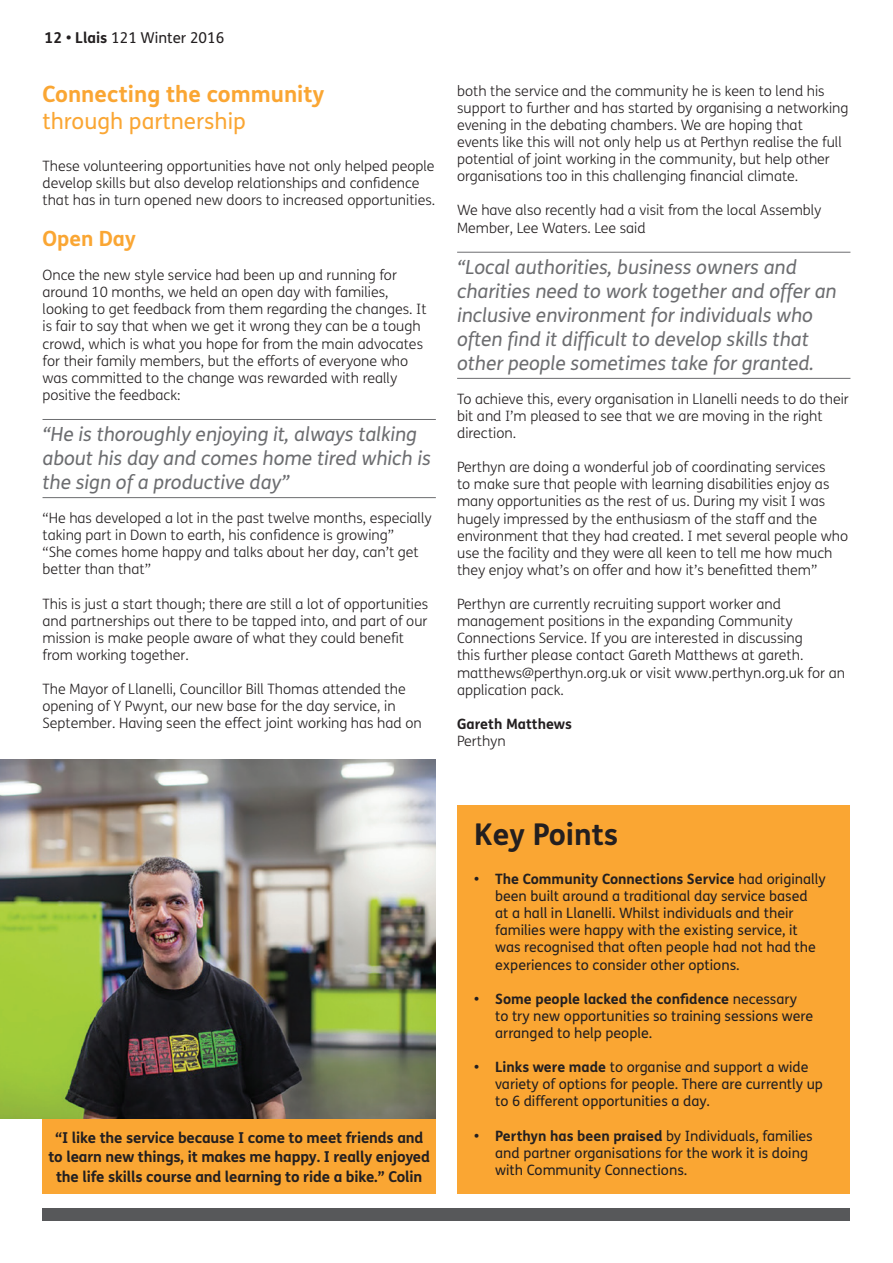
<style>
.page{position:relative;width:893px;height:1263px;background:#fff}
.page>*{position:absolute;margin:0;border:0;box-sizing:border-box;transform-origin:0 0}
.t1{font:700 30px "FS Mencap";color:#231f20}
.intro_para{font:700 22.5px "FS Mencap";color:#faa633}
.intro_para-2{font:22.5px "FS Mencap";color:#faa633}
.subs{font:700 21px "FS Mencap";color:#faa633}
.Pull{font:italic 19.5px/24px "FS Mencap";color:#6c6d70}
.t2{font:700 15px/19.5px "FS Mencap";letter-spacing:-.01em;color:#231f20;text-align:center}
.t3{font:15px "FS Mencap";color:#231f20}
.Text{font:300 14.25px/17.1px "FS Mencap";color:#231f20}
.t4{font:14.25px/17.1px "FS Mencap";color:#231f20}
.Text-2{font:700 14.25px "FS Mencap";color:#231f20}
.s1{font-weight:700}
</style>
<div class="page">
<div style="left:43px;top:1208px;width:807px;height:12px;background:#57585a"></div>
<hr style="left:43px;top:419px;width:393px;height:1px;background:#6c6d70">
<hr style="left:43px;top:497px;width:393px;height:1px;background:#6c6d70">
<img style="left:0;top:759px;width:436px;height:359px">
<hr style="left:457px;top:252px;width:393px;height:1px;background:#6c6d70">
<hr style="left:457px;top:378px;width:393px;height:1px;background:#6c6d70">
<div style="left:457px;top:806px;width:392px;height:388px;background:#faa633"></div>
<div style="left:43px;top:1119px;width:393px;height:75px;background:#faa633"></div>
<p class="t3" style="left:45px;top:29px;width:181px"><span class="s1">12 • Llais</span> 121 Winter 2016</p>
<p class="intro_para" style="left:43px;top:80px;width:284px">Connecting the community</p>
<p class="intro_para-2" style="left:43px;top:108px;width:205px">through partnership</p>
<p class="Text" style="left:43px;top:157px;width:394px">These volunteering opportunities have not only helped people develop skills but also develop relationships and confidence that has in turn opened new doors to increased opportunities.</p>
<p class="subs" style="left:43px;top:225px;width:95px">Open Day</p>
<p class="Text" style="left:43px;top:267px;width:386px">Once the new style service had been up and running for around 10 months, we held an open day with families, looking to get feedback from them regarding the changes. It is fair to say that when we get it wrong they can be a tough crowd, which is what you hope for from the main advocates for their family members, but the efforts of everyone who was committed to the change was rewarded with really positive the feedback:</p>
<p class="Pull" style="left:43px;top:422px;width:390px">“He is thoroughly enjoying it, always talking about his day and comes home tired which is the sign of a productive day”</p>
<p class="Text" style="left:43px;top:510px;width:391px">“He has developed a lot in the past twelve months, especially taking part in Down to earth, his confidence is growing”</p>
<p class="Text" style="left:43px;top:544px;width:378px">“She comes home happy and talks about her day, can’t get better than that”</p>
<p class="Text" style="left:43px;top:595px;width:387px">This is just a start though; there are still a lot of opportunities and partnerships out there to be tapped into, and part of our mission is make people aware of what they could benefit from working together.</p>
<p class="Text" style="left:43px;top:681px;width:381px">The Mayor of Llanelli, Councillor Bill Thomas attended the opening of Y Pwynt, our new base for the day service, in<br>September. Having seen the effect joint working has had on</p>
<p class="Text" style="left:457px;top:83px;width:393px">both the service and the community he is keen to lend his support to further and has started by organising a networking evening in the debating chambers. We are hoping that<br>events like this will not only help us at Perthyn realise the full potential of joint working in the community, but help other organisations too in this challenging financial climate.</p>
<p class="Text" style="left:457px;top:202px;width:366px">We have also recently had a visit from the local Assembly<br>Member, Lee Waters. Lee said</p>
<p class="Pull" style="left:457px;top:255px;width:381px">“Local authorities, business owners and charities need to work together and offer an inclusive environment for individuals who often find it difficult to develop skills that other people sometimes take for granted.</p>
<p class="Text" style="left:457px;top:391px;width:393px">To achieve this, every organisation in Llanelli needs to do their bit and I’m pleased to see that we are moving in the right direction.</p>
<p class="Text" style="left:457px;top:459px;width:393px">Perthyn are doing a wonderful job of coordinating services<br>to make sure that people with learning disabilities enjoy as many opportunities as the rest of us. During my visit I was hugely impressed by the enthusiasm of the staff and the environment that they had created. I met several people who use the facility and they were all keen to tell me how much they enjoy what’s on offer and how it’s benefitted them”</p>
<p class="Text" style="left:457px;top:596px;width:389px">Perthyn are currently recruiting support worker and management positions in the expanding Community Connections Service. If you are interested in discussing<br>this further please contact Gareth Matthews at gareth. matthews@perthyn.org.uk or visit www.perthyn.org.uk for an application pack.</p>
<p class="Text-2" style="left:457px;top:715px;width:116px">Gareth Matthews</p>
<p class="Text" style="left:457px;top:733px;width:50px">Perthyn</p>
<p class="t2" style="left:55px;top:1128px;width:370px">“I like the service because I come to meet friends and</p>
<p class="t2" style="left:48px;top:1147px;width:383px">to learn new things, it makes me happy. I really enjoyed the life skills course and learning to ride a bike.” Colin</p>
<p class="t1" style="left:474px;top:816px;width:146px">Key Points</p>
<p class="t4" style="left:495px;top:871px;width:332px;text-indent:-21px"><span class="s1">• The Community Connections Service</span> had originally been built around a traditional day service based<br>at a hall in Llanelli. Whilst individuals and their families were happy with the existing service, it was recognised that often people had not had the experiences to consider other options.</p>
<p class="t4" style="left:495px;top:990px;width:320px;text-indent:-21px"><span class="s1">• Some people lacked the confidence</span> necessary to try new opportunities so training sessions were arranged to help people.</p>
<p class="t4" style="left:495px;top:1059px;width:329px;text-indent:-21px"><span class="s1">• Links were made</span> to organise and support a wide variety of options for people. There are currently up to 6 different opportunities a day.</p>
<p class="t4" style="left:495px;top:1127px;width:319px;text-indent:-21px"><span class="s1">• Perthyn has been praised</span> by Individuals, families and partner organisations for the work it is doing with Community Connections.</p>
</div>
